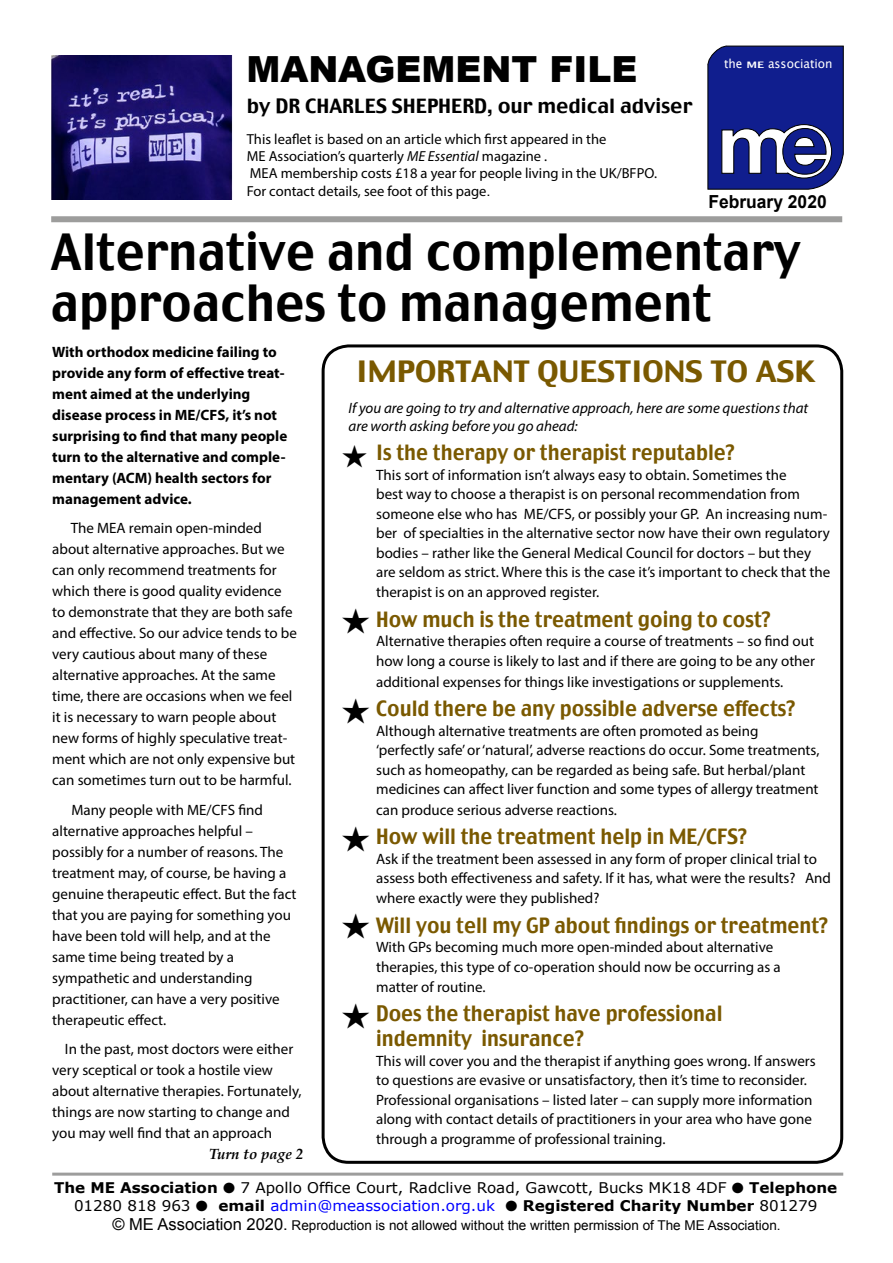
<style>
.page{position:relative;width:893px;height:1263px;background:#fff}
.page>*{position:absolute;margin:0;border:0;box-sizing:border-box;transform-origin:0 0}
.t1{font:49.8px/51px "Charcoal";color:#000;scale:.93 1}
.t2{font:900 36px "Arial";color:#000}
.t3{font:29.25px "Charcoal";color:#7a5900;scale:1.08 1}
.t4{font:21px/25.2px "Charcoal";color:#7a5900;scale:.9 1}
.t5{font:19.5px "Charcoal";color:#000}
.t6{font:700 18px "Arial";color:#000}
.t7{font:18px "Times";color:#000}
.t8{font:15px/21px "Myriad Pro";color:#000}
.t9{font:700 15px/21px "Myriad Pro";color:#000}
.t10{font:italic 15px/18px "Myriad Pro";color:#000}
.t11{font:italic 700 15px "Palatino";color:#000}
.t12{font:14.7px/17.7px "Verdana";color:#000;text-align:center}
.t13{font:14.55px/17.4px "Myriad Pro";color:#000}
.t14{font:13.5px "Arial";color:#000}
.t15{font:12.3px "Lucida Grande";color:#fff}
.s1{font-weight:700;font-size:9px}
.s2{font-style:italic}
.s3{font-family:"Arial"}
.s4{font-weight:700}
.s5{color:#00f}
.s6{font-size:16.5px}
</style>
<div class="page">
<div style="left:322px;top:344px;width:521px;height:820px;border:3px solid #000;border-radius:26px"></div>
<div style="left:51px;top:216px;width:791px;height:6px;background:#9d9d9c"></div>
<hr style="left:52px;top:1172px;width:791px;height:3px;background:#9d9d9c">
<img style="left:51px;top:55px;width:182px;height:145px">
<svg style="left:707px;top:46px;width:137px;height:144px;background:#323d95"></svg>
<div style="left:724px;top:59px;width:114px;height:14px;background:#101e8e"></div>
<h2 class="t2" style="left:246px;top:43px;width:392px">MANAGEMENT FILE</h2>
<p class="t15" style="left:724px;top:57px;width:110px">the <span class="s1">ME</span> association</p>
<h3 class="t5" style="left:247px;top:94px;width:447px">by DR CHARLES SHEPHERD, our medical adviser</h3>
<p class="t13" style="left:247px;top:130px;width:412px">This leaflet is based on an article which first appeared in the<br>ME Association’s quarterly <span class="s2">ME Essential</span> magazine .<br>MEA membership costs £18 a year for people living in the UK/BFPO.<br>For contact details, see foot of this page<span class="s3">.</span></p>
<p class="t6" style="left:708px;top:190px;width:120px">February 2020</p>
<h1 class="t1" style="left:51px;top:229px;width:808px">Alternative and complementary approaches to management</h1>
<p class="t9" style="left:52px;top:341px;width:237px">With orthodox medicine failing to provide any form of effective treat&shy;ment aimed at the underlying disease process in ME/CFS, it’s not surprising to find that many people turn to the alternative and comple&shy;mentary (ACM) health sectors for management advice.</p>
<p class="t8" style="left:52px;top:517px;width:246px;text-indent:18px">The MEA remain open-minded about alternative approaches. But we can only recommend treatments for which there is good quality evidence to demonstrate that they are both safe and effective. So our advice tends to be very cautious about many of these alternative approaches. At the same time, there are occasions when we feel it is necessary to warn people about new forms of highly speculative treat&shy;ment which are not only expensive but can sometimes turn out to be harmful.</p>
<p class="t8" style="left:52px;top:799px;width:246px;text-indent:19px">Many people with ME/CFS find alternative approaches helpful – possibly for a number of reasons. The treatment may, of course, be having a genuine therapeutic effect. But the fact that you are paying for something you have been told will help, and at the same time being treated by a sympathetic and understanding practitioner, can have a very positive therapeutic effect.</p>
<p class="t8" style="left:52px;top:1038px;width:251px;text-indent:13px">In the past, most doctors were either very sceptical or took a hostile view about alternative therapies. Fortunately, things are now starting to change and you may well find that an approach</p>
<h3 class="t3" style="left:356px;top:352px;width:427px">IMPORTANT QUESTIONS TO ASK</h3>
<p class="t10" style="left:348px;top:398px;width:461px">If you are going to try and alternative approach, here are some questions that are worth asking before you go ahead:</p>
<h3 class="t4" style="left:376px;top:441px;width:399px">Is the therapy or therapist reputable?</h3>
<p class="t8" style="left:376px;top:465px;width:456px;line-height:19.6px">This sort of information isn’t always easy to obtain. Sometimes the<br>best way to choose a therapist is on personal recommendation from someone else who has ME/CFS, or possibly your GP. An increasing num&shy;ber of specialties in the alternative sector now have their own regulatory bodies – rather like the General Medical Council for doctors – but they are seldom as strict. Where this is the case it’s important to check that the therapist is on an approved register.</p>
<h3 class="t4" style="left:376px;top:608px;width:440px">How much is the treatment going to cost?</h3>
<p class="t8" style="left:376px;top:631px;width:440px;line-height:19.5px">Alternative therapies often require a course of treatments – so find out how long a course is likely to last and if there are going to be any other</p>
<p class="t8" style="left:376px;top:671px;width:409px">additional expenses for things like investigations or supplements.</p>
<h3 class="t4" style="left:376px;top:697px;width:467px">Could there be any possible adverse effects?</h3>
<p class="t8" style="left:376px;top:721px;width:445px;line-height:19.6px">Although alternative treatments are often promoted as being ‘perfectly safe’ or ‘natural’, adverse reactions do occur. Some treatments, such as homeopathy, can be regarded as being safe. But herbal/plant medicines can affect liver function and some types of allergy treatment can produce serious adverse reactions.</p>
<h3 class="t4" style="left:376px;top:825px;width:413px">How will the treatment help in ME/CFS?</h3>
<p class="t8" style="left:376px;top:848px;width:456px;line-height:19.8px">Ask if the treatment been assessed in any form of proper clinical trial to assess both effectiveness and safety. If it has, what were the results? And where exactly were they published?</p>
<h3 class="t4" style="left:376px;top:914px;width:503px">Will you tell my GP about findings or treatment?</h3>
<p class="t8" style="left:376px;top:937px;width:406px;line-height:19.6px">With GPs becoming much more open-minded about alternative therapies, this type of co-operation should now be occurring as a matter of routine.</p>
<h3 class="t4" style="left:376px;top:1002px;width:386px">Does the therapist have professional indemnity insurance?</h3>
<p class="t8" style="left:376px;top:1051px;width:441px;line-height:19.5px">This will cover you and the therapist if anything goes wrong. If answers to questions are evasive or unsatisfactory, then it’s time to reconsider.<br>Professional organisations – listed later – can supply more information along with contact details of practitioners in your area who have gone through a programme of professional training.</p>
<p class="t11" style="left:209px;top:1142px;width:96px">Turn to page 2</p>
<p class="t12" style="left:54px;top:1179px;width:785px"><span class="s4">The ME Association</span> ● 7 Apollo Office Court, Radclive Road, Gawcott, Bucks MK18 4DF ● <span class="s4">Telephone<br></span>01280 818 963 ● <span class="s4">email</span> <span class="s5">admin@meassociation.org.uk</span> ● <span class="s4">Registered Charity Number</span> 801279</p>
<p class="t14" style="left:112px;top:1216px;width:670px"><span class="s6">© ME Association 2020.</span> Reproduction is not allowed without the written permission of The ME Association.</p>
<p class="t7" style="left:442px;top:1211px;width:10px">1</p>
</div>
